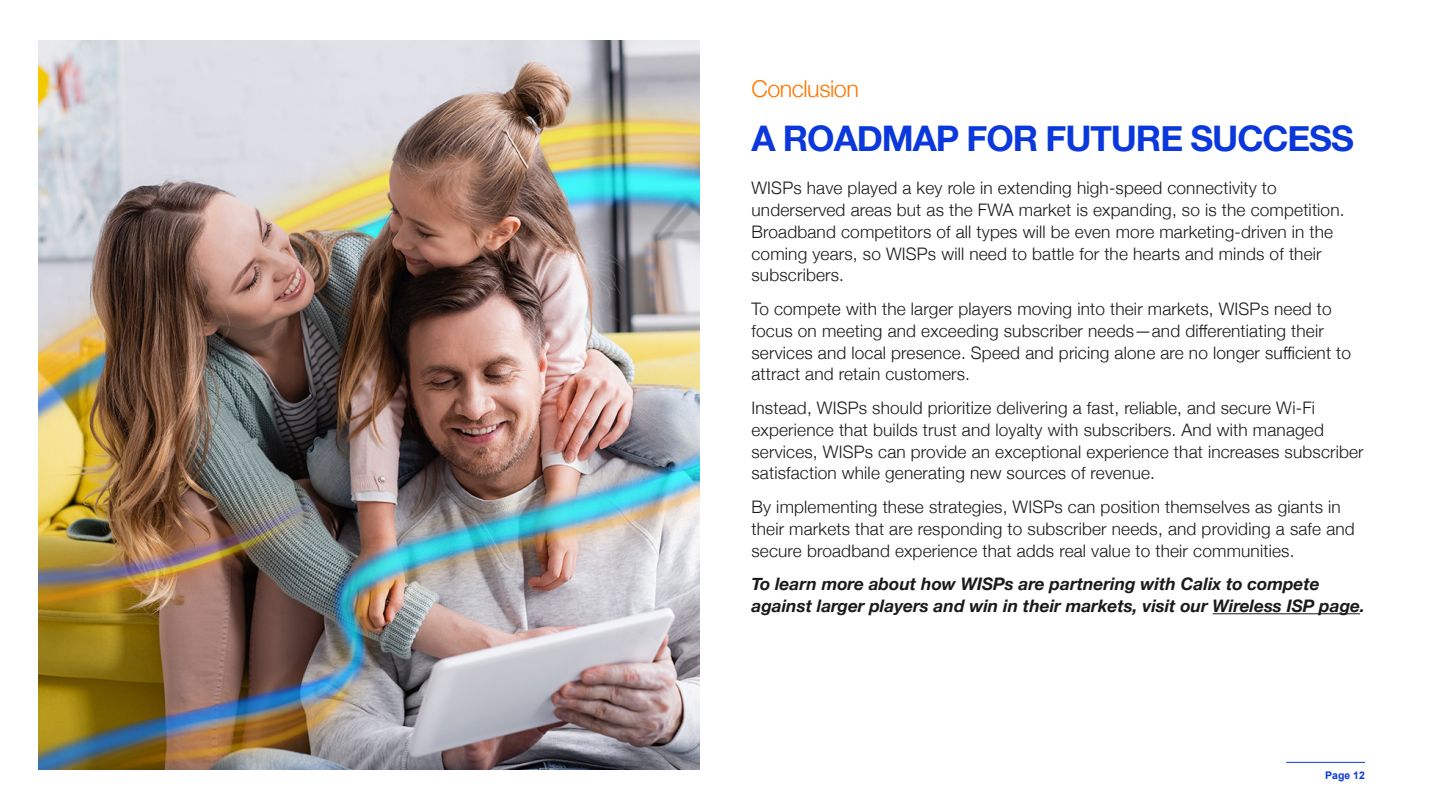
<style>
.page{position:relative;width:1440px;height:810px;background:#fff}
.page>*{position:absolute;margin:0;border:0;box-sizing:border-box;transform-origin:0 0}
.t1{font:700 35.25px "Helvetica Neue";letter-spacing:-.03em;color:#0a38db}
.t2{font:300 23.25px "Helvetica Neue";letter-spacing:-.02em;color:#ff7500}
.t3{font:300 17.25px/21.8px "Helvetica Neue";letter-spacing:.01em;color:#1a1a1a}
.t4{font:italic 700 17.25px/21.8px "Helvetica Neue";color:#1a1a1a}
.t5{font:700 10.5px "Arial";color:#0a38db}
</style>
<div class="page">
<hr style="left:1286px;top:762px;width:79px;height:1px;background:#0a38db">
<img style="left:38px;top:41px;width:662px;height:728px">
<hr style="left:1213px;top:613px;width:147px;height:1px;background:#1a1a1a">
<h2 class="t2" style="left:752px;top:70px;width:109px">Conclusion</h2>
<h1 class="t1" style="left:752px;top:111px;width:604px">A ROADMAP FOR FUTURE SUCCESS</h1>
<p class="t3" style="left:752px;top:176px;width:595px">WISPs have played a key role in extending high-speed connectivity to underserved areas but as the FWA market is expanding, so is the competition.<br>Broadband competitors of all types will be even more marketing-driven in the coming years, so WISPs will need to battle for the hearts and minds of their subscribers.</p>
<p class="t3" style="left:752px;top:297px;width:601px">To compete with the larger players moving into their markets, WISPs need to focus on meeting and exceeding subscriber needs—and differentiating their services and local presence. Speed and pricing alone are no longer sufficient to attract and retain customers.</p>
<p class="t3" style="left:752px;top:396px;width:614px">Instead, WISPs should prioritize delivering a fast, reliable, and secure Wi-Fi experience that builds trust and loyalty with subscribers. And with managed services, WISPs can provide an exceptional experience that increases subscriber satisfaction while generating new sources of revenue.</p>
<p class="t3" style="left:752px;top:495px;width:605px">By implementing these strategies, WISPs can position themselves as giants in their markets that are responding to subscriber needs, and providing a safe and secure broadband experience that adds real value to their communities.</p>
<p class="t4" style="left:752px;top:574px;width:615px">To learn more about how WISPs are partnering with Calix to compete against larger players and win in their markets, visit our Wireless ISP page.</p>
<p class="t5" style="left:1325px;top:769px;width:41px">Page 12</p>
</div>
